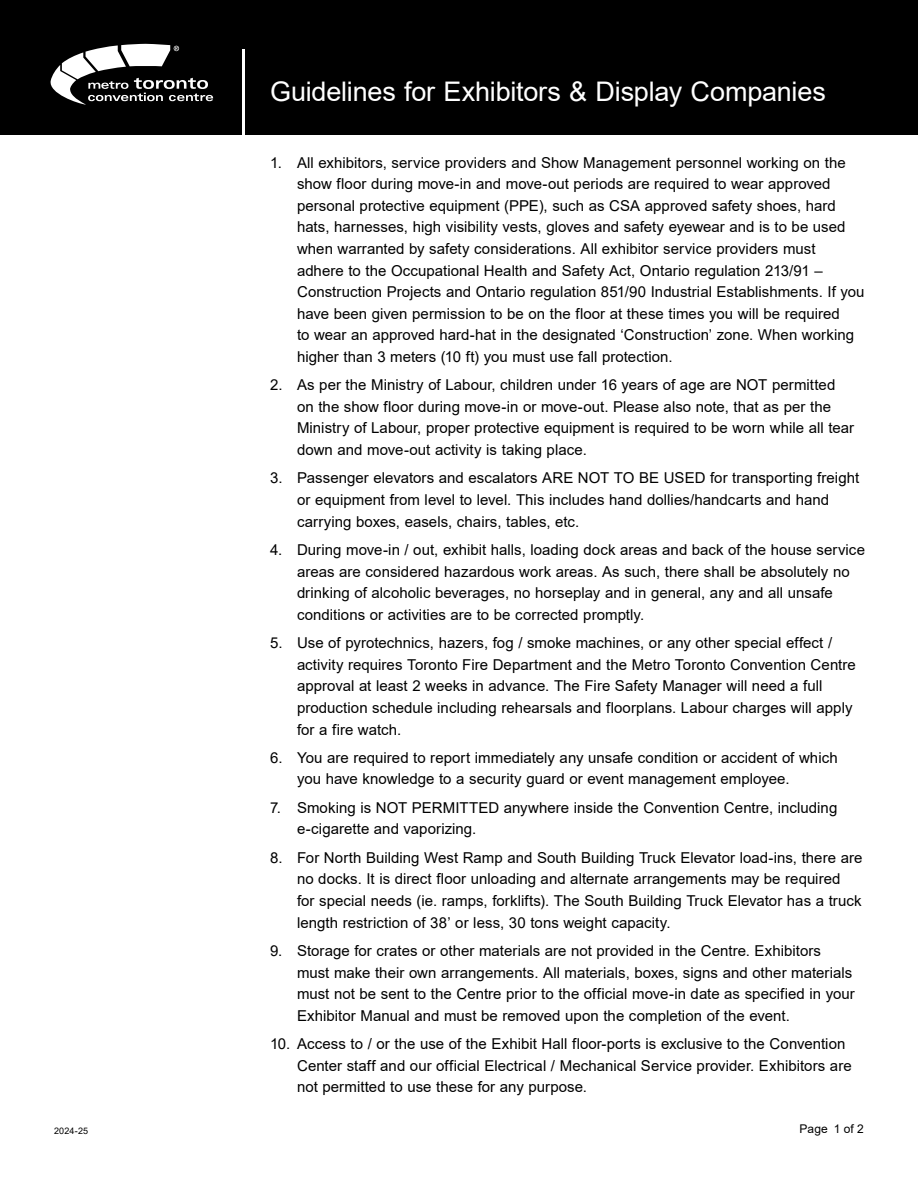
<style>
.page{position:relative;width:918px;height:1188px;background:#fff}
.page>*{position:absolute;margin:0;border:0;box-sizing:border-box;transform-origin:0 0}
.t1{font:27px "Arial";letter-spacing:-.01em;color:#fff}
.t2{font:15px/21.6px "Arial";letter-spacing:.005em;color:#000}
.t3{font:12px "Arial";letter-spacing:.01em;color:#000}
.t4{font:9px "Arial";letter-spacing:.02em;color:#000}
</style>
<div class="page">
<div style="left:0;top:0;width:918px;height:135px;background:#000"></div>
<svg style="left:50px;top:44px;width:163px;height:61px"></svg>
<hr style="left:242px;top:49px;width:2px;height:86px;background:#fff">
<h1 class="t1" style="left:270px;top:73px;width:557px">Guidelines for Exhibitors &amp; Display Companies</h1>
<p class="t2" style="left:297px;top:151px;width:569px;text-indent:-27px">1. All exhibitors, service providers and Show Management personnel working on the show floor during move-in and move-out periods are required to wear approved personal protective equipment (PPE), such as CSA approved safety shoes, hard hats, harnesses, high visibility vests, gloves and safety eyewear and is to be used when warranted by safety considerations. All exhibitor service providers must adhere to the Occupational Health and Safety Act, Ontario regulation 213/91 – Construction Projects and Ontario regulation 851/90 Industrial Establishments. If you have been given permission to be on the floor at these times you will be required<br>to wear an approved hard-hat in the designated ‘Construction’ zone. When working higher than 3 meters (10 ft) you must use fall protection.</p>
<p class="t2" style="left:297px;top:374px;width:559px;text-indent:-27px">2. As per the Ministry of Labour, children under 16 years of age are NOT permitted on the show floor during move-in or move-out. Please also note, that as per the Ministry of Labour, proper protective equipment is required to be worn while all tear down and move-out activity is taking place.</p>
<p class="t2" style="left:297px;top:467px;width:564px;text-indent:-27px">3. Passenger elevators and escalators ARE NOT TO BE USED for transporting freight or equipment from level to level. This includes hand dollies/handcarts and hand carrying boxes, easels, chairs, tables, etc.</p>
<p class="t2" style="left:297px;top:539px;width:570px;text-indent:-27px">4. During move-in / out, exhibit halls, loading dock areas and back of the house service areas are considered hazardous work areas. As such, there shall be absolutely no drinking of alcoholic beverages, no horseplay and in general, any and all unsafe conditions or activities are to be corrected promptly.</p>
<p class="t2" style="left:297px;top:632px;width:560px;text-indent:-27px">5. Use of pyrotechnics, hazers, fog / smoke machines, or any other special effect / activity requires Toronto Fire Department and the Metro Toronto Convention Centre approval at least 2 weeks in advance. The Fire Safety Manager will need a full production schedule including rehearsals and floorplans. Labour charges will apply for a fire watch.</p>
<p class="t2" style="left:297px;top:747px;width:542px;text-indent:-27px">6. You are required to report immediately any unsafe condition or accident of which you have knowledge to a security guard or event management employee.</p>
<p class="t2" style="left:297px;top:797px;width:542px;text-indent:-27px">7. Smoking is NOT PERMITTED anywhere inside the Convention Centre, including e-cigarette and vaporizing.</p>
<p class="t2" style="left:297px;top:847px;width:567px;text-indent:-27px">8. For North Building West Ramp and South Building Truck Elevator load-ins, there are no docks. It is direct floor unloading and alternate arrangements may be required<br>for special needs (ie. ramps, forklifts). The South Building Truck Elevator has a truck length restriction of 38’ or less, 30 tons weight capacity.</p>
<p class="t2" style="left:297px;top:940px;width:559px;text-indent:-27px">9. Storage for crates or other materials are not provided in the Centre. Exhibitors must make their own arrangements. All materials, boxes, signs and other materials must not be sent to the Centre prior to the official move-in date as specified in your Exhibitor Manual and must be removed upon the completion of the event.</p>
<p class="t2" style="left:297px;top:1033px;width:556px;text-indent:-27px">10. Access to / or the use of the Exhibit Hall floor-ports is exclusive to the Convention<br>Center staff and our official Electrical / Mechanical Service provider. Exhibitors are not permitted to use these for any purpose.</p>
<p class="t4" style="left:54px;top:1124px;width:36px">2024-25</p>
<p class="t3" style="left:800px;top:1121px;width:66px">Page 1 of 2</p>
</div>
